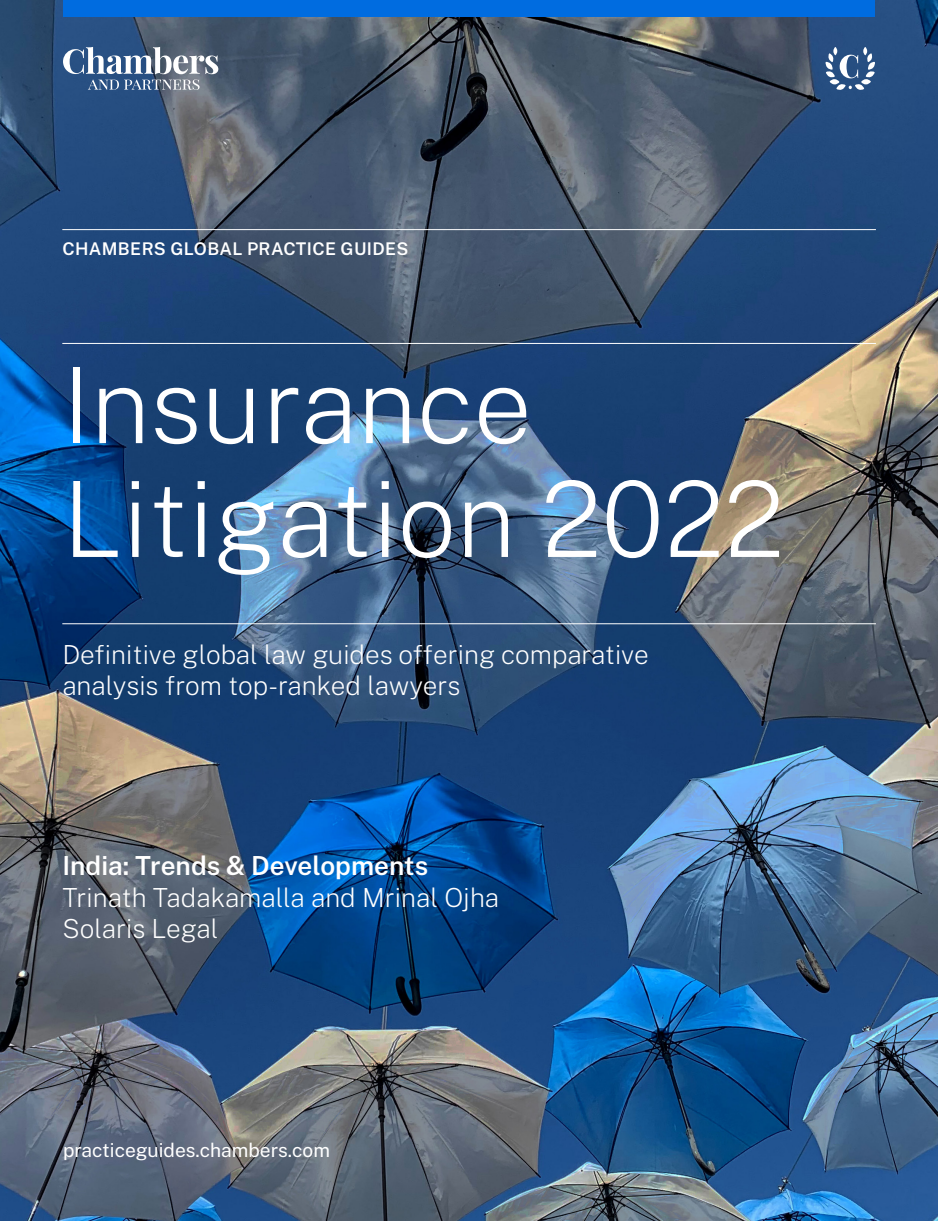
<style>
.page{position:relative;width:938px;height:1221px;background:#fff}
.page>*{position:absolute;margin:0;border:0;box-sizing:border-box;transform-origin:0 0}
._01_Large_Heading{font:200 105px/113.8px "Public Sans";color:#fff}
._02_Subheading{font:200 26.25px/31.5px "Public Sans";color:#fff}
._02_Subheading_w_o_r{font:200 26.25px/31.5px "Public Sans";color:#fff}
.t1{font:19.25px "Public Sans";color:#fff}
._00_Small_Header{font:600 17.5px "Public Sans";letter-spacing:.02em;color:#fff}
.s1{font-weight:600}
</style>
<div class="page">
<img style="left:0;top:0;width:938px;height:1220px">
<div style="left:63px;top:0;width:812px;height:17px;background:#006ce0"></div>
<svg style="left:825px;top:47px;width:50px;height:43px"></svg>
<svg style="left:63px;top:47px;width:155px;height:43px"></svg>
<hr style="left:62px;top:229px;width:814px;height:1px;background:#fff">
<hr style="left:62px;top:343px;width:814px;height:1px;background:#fff">
<hr style="left:62px;top:623px;width:814px;height:1px;background:#fff">
<p class="_00_Small_Header" style="left:62px;top:235px;width:348px">CHAMBERS GLOBAL PRACTICE GUIDES</p>
<p class="_01_Large_Heading" style="left:62px;top:341px;width:723px">Insurance<br>Litigation 2022</p>
<p class="_02_Subheading" style="left:62px;top:637px;width:588px">Definitive global law guides offering comparative analysis from top-ranked lawyers</p>
<p class="_02_Subheading_w_o_r" style="left:62px;top:848px;width:438px"><span class="s1">India: Trends &amp; Developments<br></span>Trinath Tadakamalla and Mrinal Ojha<br>Solaris Legal</p>
<p class="t1" style="left:63px;top:1135px;width:268px">practiceguides.chambers.com</p>
</div>
